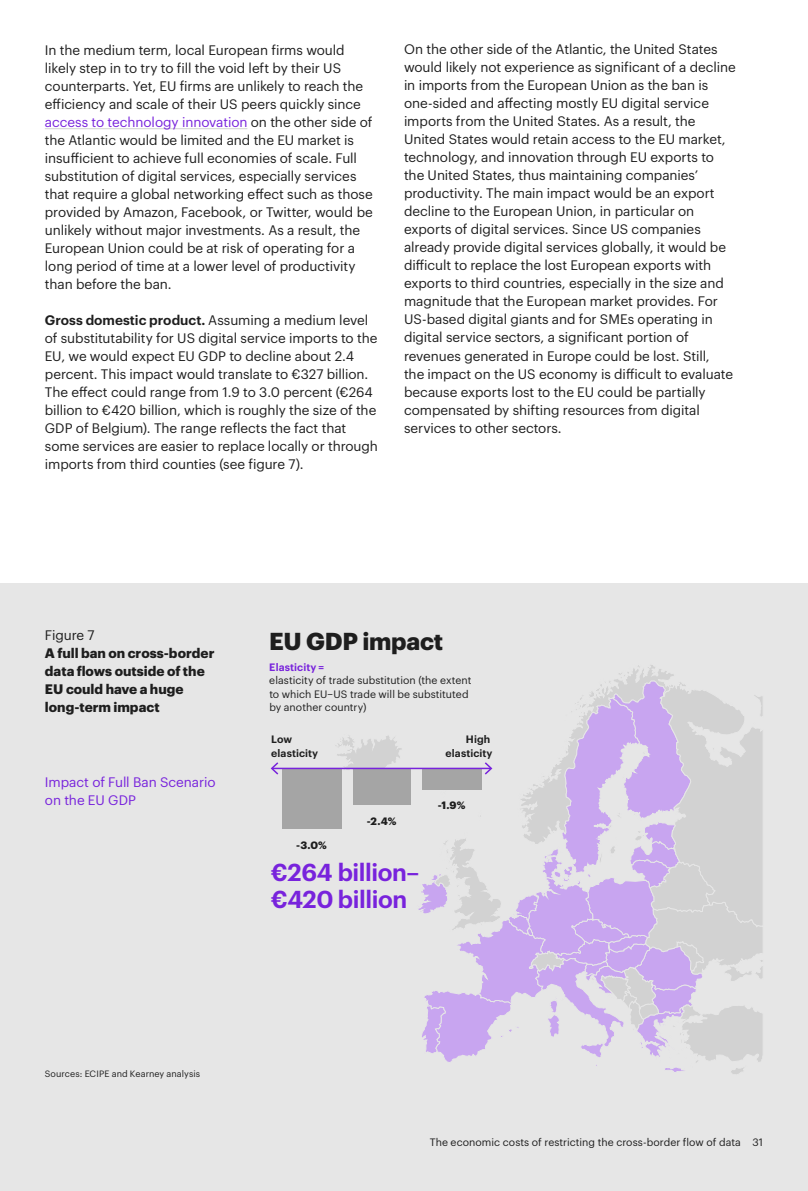
<style>
.page{position:relative;width:808px;height:1191px;background:#fff}
.page>*{position:absolute;margin:0;border:0;box-sizing:border-box;transform-origin:0 0}
.t1{font:600 24px/27px "Graphik";letter-spacing:-.015em;color:#7823dc}
.t2{font:700 24px "Graphik";letter-spacing:-.01em;color:#1e1e1e}
.t3{font:13.5px/18px "Graphik";letter-spacing:-.005em;color:#1e1e1e}
.t4{font:700 13.5px/18px "Graphik";color:#1e1e1e}
.t5{font:13.5px/18px "Graphik";letter-spacing:-.005em;color:#7823dc}
.t6{font:10.5px/13.5px "Graphik";letter-spacing:.005em;color:#1e1e1e}
.t7{font:600 10.5px/13.5px "Graphik";letter-spacing:.005em;color:#1e1e1e}
.t8{font:700 10.5px "Graphik";color:#1e1e1e}
.t9{font:600 10.5px "Graphik";letter-spacing:.01em;color:#7823dc}
.t10{font:9px "Graphik";letter-spacing:.01em;color:#1e1e1e}
.s1{color:#7823dc}
.s2{font-weight:600}
</style>
<div class="page">
<div style="left:0;top:583px;width:808px;height:608px;background:#e6e6e6"></div>
<svg style="left:335px;top:736px;width:67px;height:42px"></svg>
<div style="left:352px;top:768px;width:58px;height:36px;background:#a5a5a5"></div>
<div style="left:282px;top:768px;width:59px;height:60px;background:#a5a5a5"></div>
<hr style="left:272px;top:767px;width:219px;height:2px;background:#7823dc">
<svg style="left:271px;top:762px;width:7px;height:12px"></svg>
<svg style="left:416px;top:665px;width:347px;height:409px"></svg>
<hr style="left:45px;top:128px;width:202px;height:1px;background:#d2d2d2">
<p class="t3" style="left:45px;top:40px;width:330px">In the medium term, local European firms would likely step in to try to fill the void left by their US counterparts. Yet, EU firms are unlikely to reach the efficiency and scale of their US peers quickly since <span class="s1">access to technology innovation</span> on the other side of the Atlantic would be limited and the EU market is insufficient to achieve full economies of scale. Full substitution of digital services, especially services that require a global networking effect such as those provided by Amazon, Facebook, or Twitter, would be unlikely without major investments. As a result, the European Union could be at risk of operating for a long period of time at a lower level of productivity than before the ban.</p>
<p class="t3" style="left:45px;top:309px;width:335px"><span class="s2">Gross domestic product.</span> Assuming a medium level of substitutability for US digital service imports to the EU, we would expect EU GDP to decline about 2.4 percent. This impact would translate to €327 billion.<br>The effect could range from 1.9 to 3.0 percent (€264 billion to €420 billion, which is roughly the size of the GDP of Belgium). The range reflects the fact that some services are easier to replace locally or through imports from third counties (see figure 7).</p>
<p class="t3" style="left:404px;top:39px;width:333px">On the other side of the Atlantic, the United States would likely not experience as significant of a decline in imports from the European Union as the ban is one-sided and affecting mostly EU digital service imports from the United States. As a result, the United States would retain access to the EU market, technology, and innovation through EU exports to the United States, thus maintaining companies’ productivity. The main impact would be an export decline to the European Union, in particular on exports of digital services. Since US companies already provide digital services globally, it would be difficult to replace the lost European exports with exports to third countries, especially in the size and magnitude that the European market provides. For US-based digital giants and for SMEs operating in digital service sectors, a significant portion of revenues generated in Europe could be lost. Still,<br>the impact on the US economy is difficult to evaluate because exports lost to the EU could be partially compensated by shifting resources from digital services to other sectors.</p>
<p class="t3" style="left:45px;top:625px;width:51px">Figure 7</p>
<p class="t4" style="left:45px;top:643px;width:171px">A full ban on cross-border data flows outside of the<br>EU could have a huge long-term impact</p>
<p class="t5" style="left:45px;top:772px;width:172px">Impact of Full Ban Scenario on the EU GDP</p>
<h1 class="t2" style="left:269px;top:622px;width:175px">EU GDP impact</h1>
<p class="t9" style="left:269px;top:658px;width:56px">Elasticity =</p>
<p class="t6" style="left:269px;top:672px;width:204px">elasticity of trade substitution (the extent to which EU–US trade will be substituted by another country)</p>
<p class="t7" style="left:271px;top:731px;width:48px">Low elasticity</p>
<p class="t7" style="left:446px;top:731px;width:48px;text-align:right">High elasticity</p>
<p class="t8" style="left:296px;top:837px;width:32px">-3.0%</p>
<p class="t8" style="left:367px;top:813px;width:31px">-2.4%</p>
<h1 class="t1" style="left:271px;top:857px;width:150px">€264 billion– €420 billion</h1>
<p class="t8" style="left:438px;top:797px;width:29px">-1.9%</p>
<p class="t10" style="left:45px;top:1066px;width:157px">Sources: ECIPE and Kearney analysis</p>
<p class="t6" style="left:430px;top:1134px;width:335px">The economic costs of restricting the cross-border flow of data 31</p>
</div>
